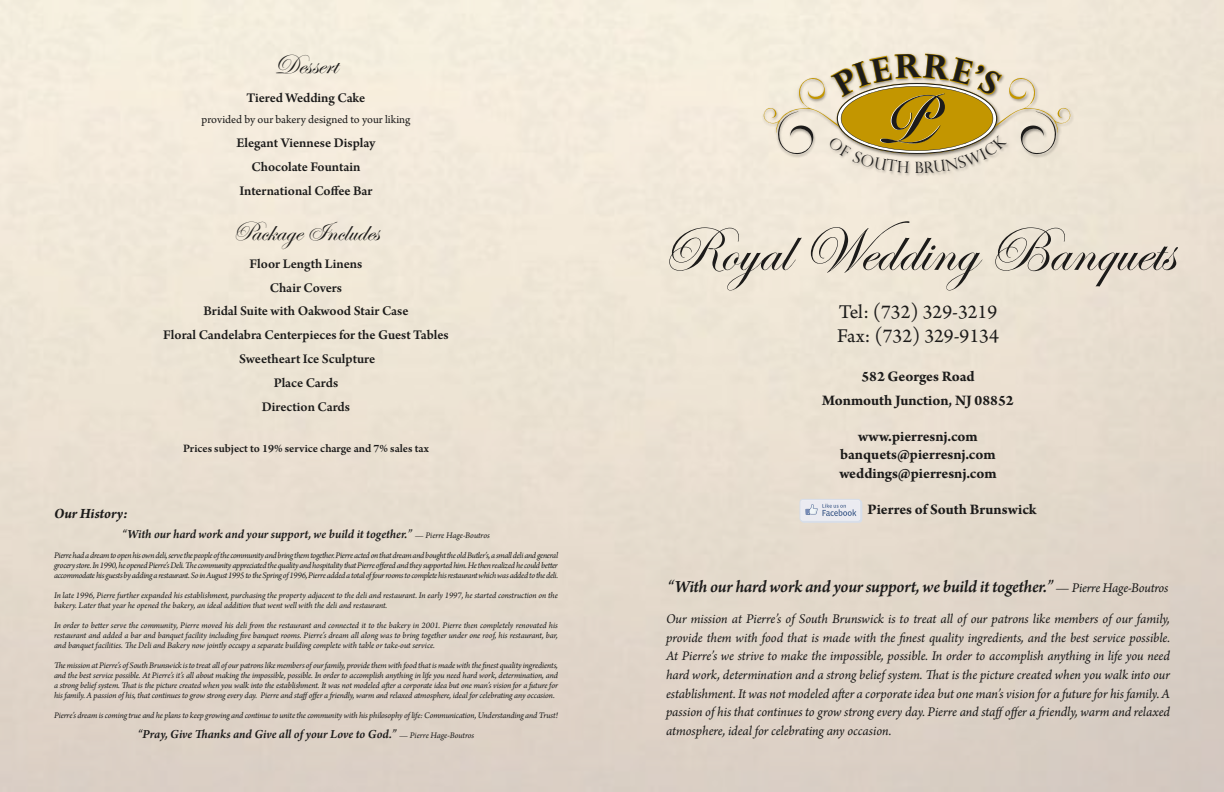
<style>
.page{position:relative;width:1224px;height:792px;background:#fff}
.page>*{position:absolute;margin:0;border:0;box-sizing:border-box;transform-origin:0 0}
.t1{font:65px "Snell Roundhand Bold Script";color:#fff;scale:.94 1}
.t2{font:64px "Edwardian Script ITC Std";color:#1c1b1a}
.t3{font:28px "Edwardian Script ITC Std";color:#1c1b1a}
.t4{font:20.6px/24.2px "Arno Pro";color:#1c1b1a}
.t5{font:italic 600 18px "Arno Pro";letter-spacing:-.02em;color:#1c1b1a}
.t6{font:700 15.4px/18.2px "Arno Pro";letter-spacing:-.005em;color:#1c1b1a;text-align:center}
.t7{font:italic 700 15px "Arno Pro";letter-spacing:-.005em;color:#1c1b1a}
.t8{font:italic 14px/18.7px "Arno Pro";letter-spacing:-.005em;color:#1c1b1a;text-align:justify}
.t9{font:600 14px/23.8px "Arno Pro";letter-spacing:-.005em;color:#1c1b1a;text-align:center}
.t10{font:italic 600 13px "Arno Pro";letter-spacing:-.005em;color:#1c1b1a}
.t11{font:600 12px "Arno Pro";letter-spacing:-.005em;color:#1c1b1a}
.t12{font:12px "Arno Pro";color:#1c1b1a}
.t13{font:italic 9px/10px "Arno Pro";letter-spacing:-.01em;color:#1c1b1a;text-align:justify}
.s1{font-weight:400;font-size:9px}
.s2{font-weight:400;font-size:14px}
</style>
<div class="page">
<div style="left:761px;top:49px;width:314px;height:130px;background:#f0e7d8"></div>
<svg style="left:800px;top:499px;width:62px;height:24px"></svg>
<svg style="left:763px;top:49px;width:308px;height:124px;background:#dbca9c"></svg>
<h3 class="t3" style="left:275px;top:50px;width:64px">Dessert</h3>
<h3 class="t9" style="left:247px;top:86px;width:120px">Tiered Wedding Cake</h3>
<h3 class="t12" style="left:202px;top:113px;width:210px">provided by our bakery designed to your liking</h3>
<h3 class="t9" style="left:237px;top:132px;width:140px">Elegant Viennese Display<br>Chocolate Fountain<br>International Coffee Bar</h3>
<h3 class="t3" style="left:233px;top:216px;width:148px">Package Includes</h3>
<h3 class="t9" style="left:163px;top:252px;width:287px">Floor Length Linens<br>Chair Covers<br>Bridal Suite with Oakwood Stair Case<br>Floral Candelabra Centerpieces for the Guest Tables<br>Sweetheart Ice Sculpture<br>Place Cards<br>Direction Cards</h3>
<h3 class="t11" style="left:183px;top:442px;width:247px">Prices subject to 19% service charge and 7% sales tax</h3>
<h3 class="t7" style="left:54px;top:505px;width:75px">Our History:</h3>
<h3 class="t10" style="left:122px;top:527px;width:369px">“With our hard work and your support, we build it together.” <span class="s1">— Pierre Hage-Boutros</span></h3>
<p class="t13" style="left:54px;top:551px;width:506px">Pierre had a dream to open his own deli, serve the people of the community and bring them together. Pierre acted on that dream and bought the old Butler’s, a small deli and general grocery store. In 1990, he opened Pierre’s Deli. The community appreciated the quality and hospitality that Pierre offered and they supported him. He then realized he could better accommodate his guests by adding a restaurant. So in August 1995 to the Spring of 1996, Pierre added a total of four rooms to complete his restaurant which was added to the deli.</p>
<p class="t13" style="left:54px;top:591px;width:505px">In late 1996, Pierre further expanded his establishment, purchasing the property adjacent to the deli and restaurant. In early 1997, he started construction on the bakery. Later that year he opened the bakery, an ideal addition that went well with the deli and restaurant.</p>
<p class="t13" style="left:54px;top:621px;width:505px">In order to better serve the community, Pierre moved his deli from the restaurant and connected it to the bakery in 2001. Pierre then completely renovated his restaurant and added a bar and banquet facility including five banquet rooms. Pierre’s dream all along was to bring together under one roof, his restaurant, bar, and banquet facilities. The Deli and Bakery now jointly occupy a separate building complete with table or take-out service.</p>
<p class="t13" style="left:54px;top:661px;width:506px">The mission at Pierre’s of South Brunswick is to treat all of our patrons like members of our family, provide them with food that is made with the finest quality ingredients, and the best service possible. At Pierre’s it’s all about making the impossible, possible. In order to accomplish anything in life you need hard work, determination, and a strong belief system. That is the picture created when you walk into the establishment. It was not modeled after a corporate idea but one man’s vision for a future for his family. A passion of his, that continues to grow strong every day. Pierre and staffoffer a friendly, warm and relaxed atmosphere, ideal for celebrating any occasion.</p>
<p class="t13" style="left:54px;top:711px;width:506px">Pierre’s dream is coming true and he plans to keep growing and continue to unite the community with his philosophy of life: Communication, Understanding and Trust!</p>
<h3 class="t10" style="left:138px;top:727px;width:338px">“Pray, Give Thanks and Give all of your Love to God.” <span class="s1">— Pierre Hage-Boutros</span></h3>
<h1 class="t1" style="left:883px;top:82px;width:54px">P</h1>
<h2 class="t2" style="left:662px;top:215px;width:513px">Royal Wedding Banquets</h2>
<h3 class="t4" style="left:837px;top:301px;width:163px">Tel: (732) 329-3219<br>Fax: (732) 329-9134</h3>
<h3 class="t6" style="left:822px;top:365px;width:193px;line-height:24.1px">582 Georges Road<br>Monmouth Junction, NJ 08852</h3>
<h3 class="t6" style="left:839px;top:428px;width:159px">www.pierresnj.com banquets@pierresnj.com weddings@pierresnj.com</h3>
<h3 class="t6" style="left:868px;top:501px;width:171px">Pierres of South Brunswick</h3>
<h3 class="t5" style="left:668px;top:576px;width:502px">“With our hard work and your support, we build it together.” <span class="s2">— Pierre Hage-Boutros</span></h3>
<p class="t8" style="left:666px;top:610px;width:506px">Our mission at Pierre’s of South Brunswick is to treat all of our patrons like members of our family, provide them with food that is made with the finest quality ingredients, and the best service possible.<br>At Pierre’s we strive to make the impossible, possible. In order to accomplish anything in life you need hard work, determination and a strong belief system. That is the picture created when you walk into our establishment. It was not modeled after a corporate idea but one man’s vision for a future for his family. A passion of his that continues to grow strong every day. Pierre and staffoffer a friendly, warm and relaxed atmosphere, ideal for celebrating any occasion.</p>
</div>
